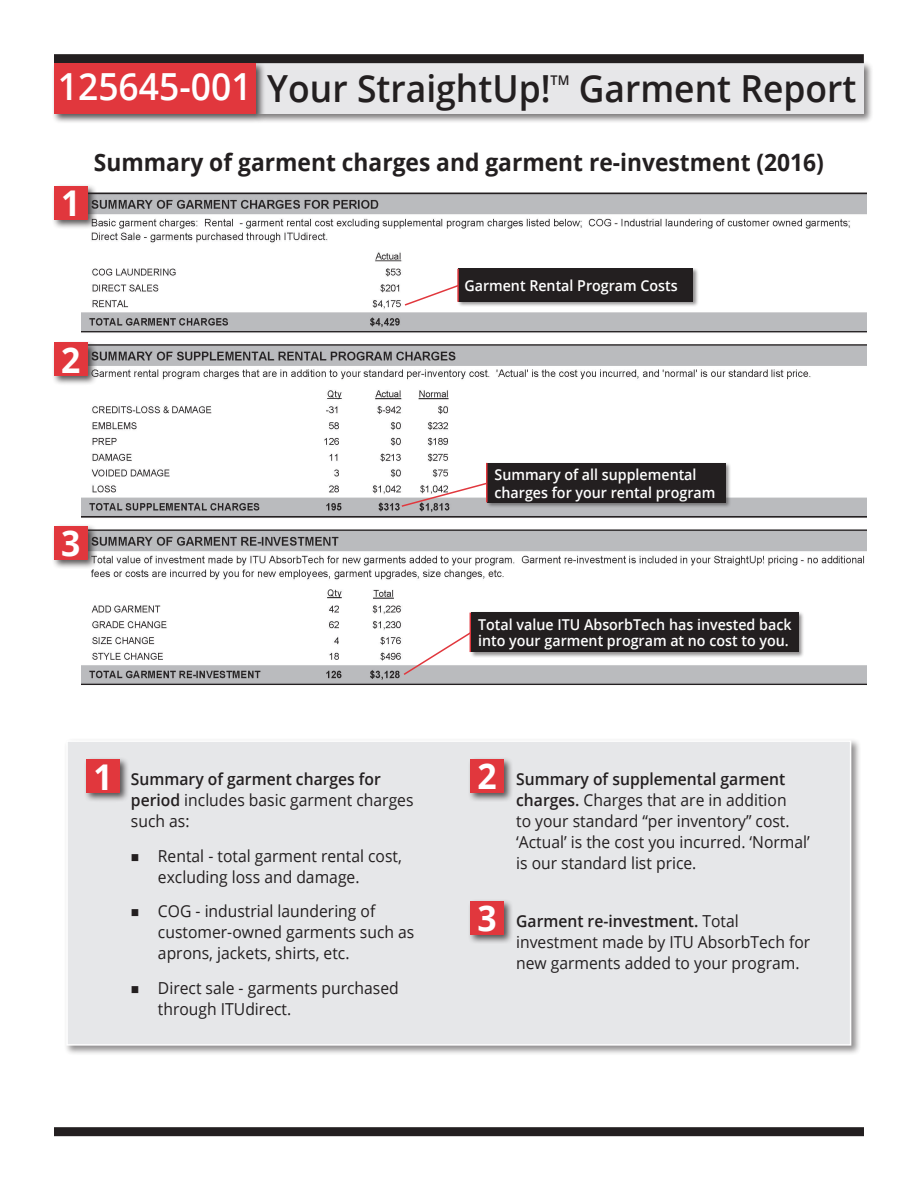
<style>
.page{position:relative;width:918px;height:1188px;background:#fff}
.page>*{position:absolute;margin:0;border:0;box-sizing:border-box;transform-origin:0 0}
.t1{font:600 37.35px "Open Sans";color:#231f20;scale:.95 1}
.t2{font:700 35.4px "Open Sans";color:#fff;scale:.95 1}
.t3{font:700 24px "Open Sans";color:#231f20;scale:.95 1}
.bullet_copy{font:16.5px/21px "Open Sans";color:#231f20;scale:.95 1}
.t4{font:600 15px/18px "Open Sans";color:#fff;scale:.95 1}
.t5{font:600 13.35px "Open Sans";color:#231f20;scale:.95 1}
.s1{color:#fff}
.s2{font-weight:600}
</style>
<div class="page">
<div style="left:254px;top:61px;width:620px;height:62px;background:#231f20;opacity:.75"></div>
<div style="left:256px;top:63px;width:608px;height:51px;background:#e1e2e4"></div>
<div style="left:54px;top:54px;width:810px;height:9px;background:#231f20"></div>
<div style="left:52px;top:61px;width:214px;height:62px;background:#231f20;opacity:.75"></div>
<div style="left:54px;top:63px;width:202px;height:51px;background:#e1373d"></div>
<div style="left:54px;top:1127px;width:810px;height:9px;background:#231f20"></div>
<img style="left:82px;top:192px;width:785px;height:493px">
<svg style="left:403px;top:283px;width:55px;height:24px"></svg>
<div style="left:458px;top:268px;width:241px;height:40px;background:#231f20;opacity:.5"></div>
<div style="left:459px;top:269px;width:234px;height:33px;background:#231f20"></div>
<hr style="left:457px;top:269px;width:2px;height:33px;background:#e1373d">
<svg style="left:400px;top:479px;width:86px;height:29px"></svg>
<div style="left:486px;top:462px;width:246px;height:46px;background:#231f20;opacity:.5"></div>
<div style="left:488px;top:463px;width:238px;height:39px;background:#231f20"></div>
<hr style="left:486px;top:463px;width:2px;height:39px;background:#e1373d">
<div style="left:470px;top:612px;width:335px;height:46px;background:#231f20;opacity:.5"></div>
<div style="left:471px;top:613px;width:328px;height:39px;background:#231f20"></div>
<svg style="left:402px;top:631px;width:71px;height:45px"></svg>
<div style="left:52px;top:184px;width:45px;height:45px;background:#231f20;opacity:.75"></div>
<div style="left:54px;top:186px;width:33px;height:34px;background:#e1373d"></div>
<div style="left:52px;top:340px;width:45px;height:46px;background:#231f20;opacity:.75"></div>
<div style="left:54px;top:343px;width:33px;height:33px;background:#e1373d"></div>
<div style="left:52px;top:524px;width:45px;height:45px;background:#231f20;opacity:.75"></div>
<div style="left:54px;top:526px;width:33px;height:33px;background:#e1373d"></div>
<div style="left:64px;top:738px;width:797px;height:318px;background:#231f20;opacity:.5"></div>
<div style="left:66px;top:740px;width:785px;height:306px;background:#e6e7e9;border:2px solid #fff"></div>
<div style="left:84px;top:757px;width:45px;height:45px;background:#231f20;opacity:.75"></div>
<div style="left:86px;top:759px;width:34px;height:34px;background:#e1373d"></div>
<div style="left:468px;top:757px;width:45px;height:45px;background:#231f20;opacity:.75"></div>
<div style="left:470px;top:759px;width:34px;height:33px;background:#e1373d"></div>
<div style="left:468px;top:899px;width:45px;height:45px;background:#231f20;opacity:.75"></div>
<div style="left:470px;top:901px;width:34px;height:33px;background:#e1373d"></div>
<p class="t1" style="left:58px;top:63px;width:520px"><span class="s1">125645-001</span> Your StraightUp!</p>
<p class="t5" style="left:551px;top:71px;width:21px">TM</p>
<p class="t1" style="left:579px;top:63px;width:294px">Garment Report</p>
<p class="t2" style="left:61px;top:179px;width:22px">1</p>
<p class="t3" style="left:94px;top:145px;width:770px">Summary of garment charges and garment re-investment (2016)</p>
<p class="t2" style="left:61px;top:335px;width:22px">2</p>
<p class="t4" style="left:464px;top:276px;width:226px">Garment Rental Program Costs</p>
<p class="t2" style="left:61px;top:518px;width:22px">3</p>
<p class="t4" style="left:495px;top:465px;width:234px">Summary of all supplemental charges for your rental program</p>
<p class="t4" style="left:478px;top:616px;width:331px;line-height:16.5px">Total value ITU AbsorbTech has invested back into your garment program at no cost to you.</p>
<p class="t2" style="left:93px;top:752px;width:22px">1</p>
<p class="bullet_copy" style="left:131px;top:768px;width:299px"><span class="s2">Summary of garment charges for period</span> includes basic garment charges such as:</p>
<p class="bullet_copy" style="left:158px;top:845px;width:258px">Rental - total garment rental cost, excluding loss and damage.</p>
<p class="bullet_copy" style="left:158px;top:900px;width:271px">COG - industrial laundering of customer-owned garments such as aprons, jackets, shirts, etc.</p>
<p class="bullet_copy" style="left:158px;top:977px;width:255px">Direct sale - garments purchased through ITUdirect.</p>
<p class="t2" style="left:477px;top:752px;width:22px">2</p>
<p class="bullet_copy" style="left:516px;top:768px;width:311px"><span class="s2">Summary of supplemental garment charges.</span> Charges that are in addition<br>to your standard “per inventory” cost. ‘Actual’ is the cost you incurred. ‘Normal’ is our standard list price.</p>
<p class="t2" style="left:477px;top:894px;width:22px">3</p>
<p class="bullet_copy" style="left:516px;top:910px;width:311px"><span class="s2">Garment re-investment.</span> Total investment made by ITU AbsorbTech for new garments added to your program.</p>
</div>
